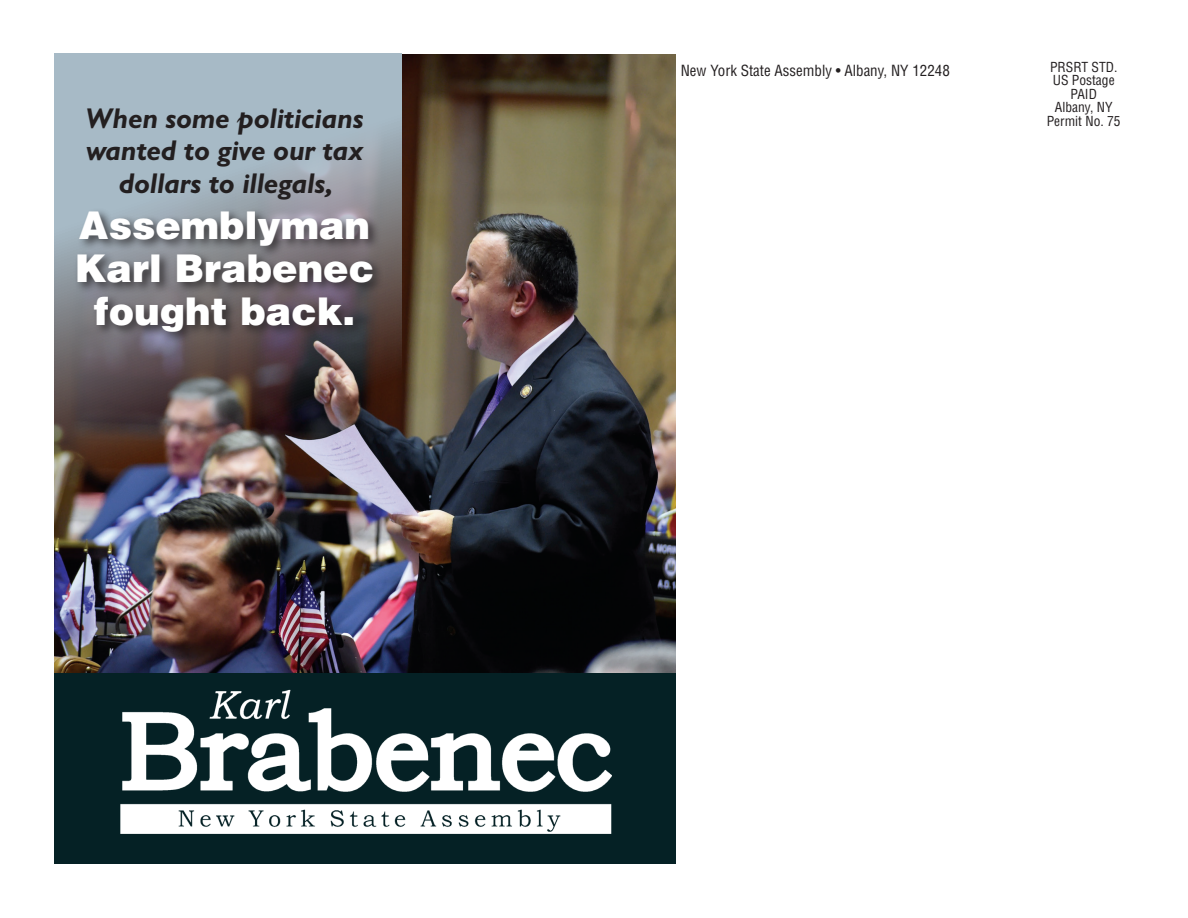
<style>
.page{position:relative;width:1188px;height:918px;background:#fff}
.page>*{position:absolute;margin:0;border:0;box-sizing:border-box;transform-origin:0 0}
.t1{font:900 38.25px/43px "Helvetica";color:#fff;text-align:center}
.t2{font:italic 700 28.65px/32.5px "Gill Sans";letter-spacing:-.01em;color:#231f20;text-align:center}
.t3{font:condensed 15px "Helvetica";color:#231f20}
.t4{font:condensed 13.5px/13.5px "Helvetica";color:#231f20;text-align:center}
</style>
<div class="page">
<img style="left:402px;top:55px;width:274px;height:618px">
<img style="left:54px;top:54px;width:348px;height:619px">
<div style="left:74px;top:208px;width:311px;height:137px;background:#231f20;opacity:.74"></div>
<div style="left:54px;top:673px;width:622px;height:190px;background:#052125"></div>
<img style="left:120px;top:689px;width:492px;height:144px">
<p class="t3" style="left:681px;top:62px;width:271px">New York State Assembly • Albany, NY 12248</p>
<p class="t4" style="left:1050px;top:60px;width:69px">PRSRT STD.<br>US Postage<br>PAID<br>Albany, NY</p>
<p class="t2" style="left:86px;top:102px;width:279px">When some politicians</p>
<p class="t4" style="left:1047px;top:114px;width:75px">Permit No. 75</p>
<p class="t2" style="left:86px;top:134px;width:279px">wanted to give our tax dollars to illegals,</p>
<h1 class="t1" style="left:75px;top:203px;width:301px">Assemblyman<br>Karl Brabenec fought back.</h1>
</div>
